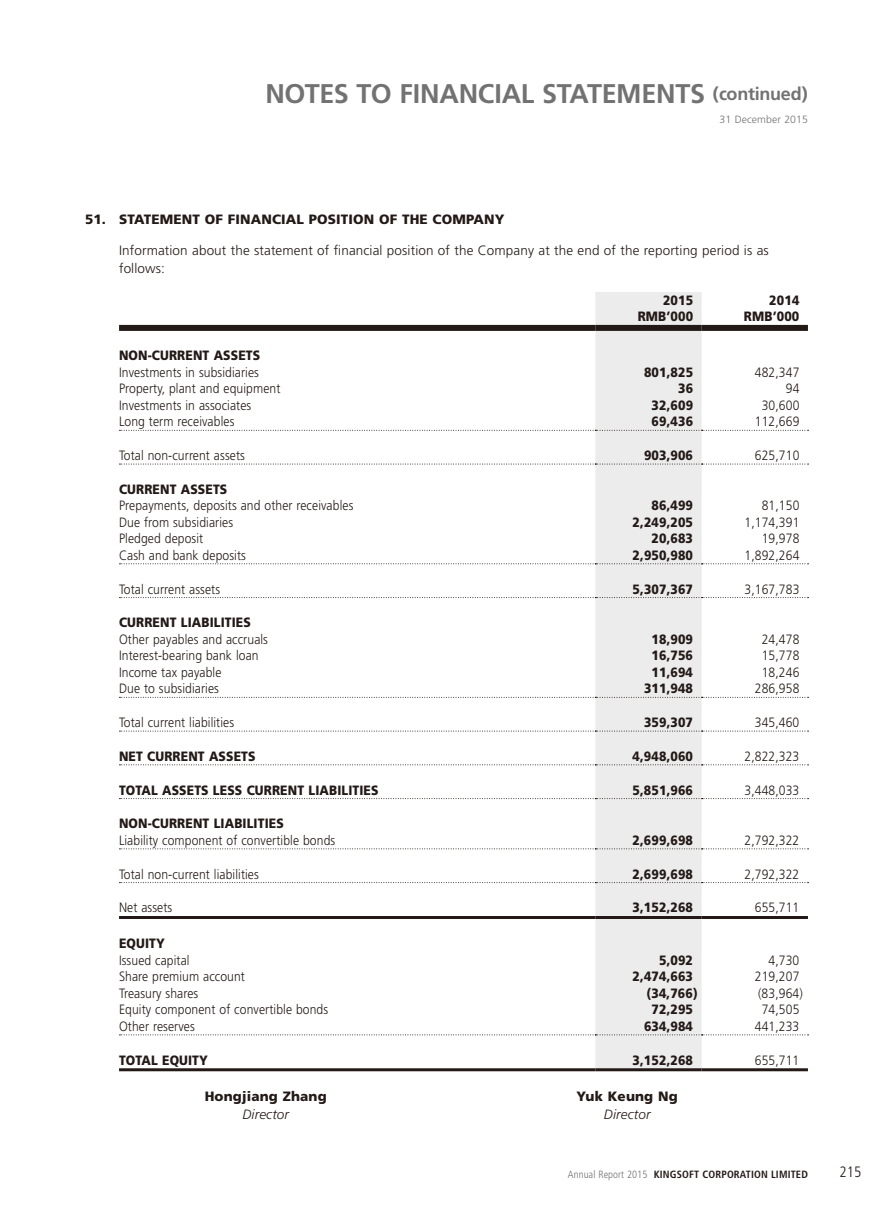
<style>
.page{position:relative;width:893px;height:1212px;background:#fff}
.page>*{position:absolute;margin:0;border:0;box-sizing:border-box;transform-origin:0 0}
.t1{font:700 27px "Frutiger";letter-spacing:-.01em;color:#727272}
.t2{font:300 condensed 15px "Frutiger";color:#231916}
.t3{font:300 13.5px "Frutiger";letter-spacing:.01em;color:#231916;scale:.9 1}
.t4{font:900 13.5px "Frutiger";letter-spacing:.01em;color:#231916;scale:.9 1}
.t5{font:300 13.5px/18px "Frutiger";letter-spacing:.01em;color:#231916}
.t6{font:900 13.5px "Frutiger";letter-spacing:.01em;color:#231916}
.t7{font:italic 300 13.5px "Frutiger";letter-spacing:.01em;color:#231916}
.t8{font:700 condensed 10.5px "Frutiger";letter-spacing:.015em;color:#231916}
.t9{font:300 10.5px "Frutiger";letter-spacing:.01em;color:#727272}
.s1{font-size:18px}
.s2{font-weight:300;color:#727272}
</style>
<div class="page">
<div style="left:595px;top:292px;width:107px;height:776px;background:#ececec"></div>
<div style="left:119px;top:325px;width:476px;height:6px;background:#231916"></div>
<div style="left:595px;top:325px;width:107px;height:6px;background:#231916"></div>
<div style="left:702px;top:325px;width:106px;height:6px;background:#231916"></div>
<svg style="left:119px;top:430px;width:689px;height:1px"></svg>
<svg style="left:119px;top:464px;width:689px;height:1px"></svg>
<svg style="left:119px;top:563px;width:689px;height:1px"></svg>
<svg style="left:119px;top:597px;width:689px;height:1px"></svg>
<svg style="left:119px;top:697px;width:689px;height:1px"></svg>
<svg style="left:119px;top:731px;width:689px;height:1px"></svg>
<svg style="left:119px;top:764px;width:689px;height:1px"></svg>
<svg style="left:119px;top:798px;width:689px;height:1px"></svg>
<svg style="left:119px;top:848px;width:689px;height:1px"></svg>
<svg style="left:119px;top:882px;width:689px;height:1px"></svg>
<hr style="left:119px;top:916px;width:476px;height:3px;background:#231916">
<hr style="left:595px;top:916px;width:107px;height:3px;background:#231916">
<hr style="left:702px;top:916px;width:106px;height:3px;background:#231916">
<svg style="left:119px;top:1034px;width:689px;height:1px"></svg>
<hr style="left:119px;top:1068px;width:476px;height:3px;background:#231916">
<hr style="left:595px;top:1068px;width:107px;height:3px;background:#231916">
<hr style="left:702px;top:1068px;width:106px;height:3px;background:#231916">
<h1 class="t1" style="left:265px;top:78px;width:544px">NOTES TO FINANCIAL STATEMENTS <span class="s1">(continued)</span></h1>
<p class="t9" style="left:720px;top:113px;width:90px">31 December 2015</p>
<p class="t6" style="left:85px;top:211px;width:421px">51. STATEMENT OF FINANCIAL POSITION OF THE COMPANY</p>
<p class="t5" style="left:119px;top:241px;width:651px">Information about the statement of financial position of the Company at the end of the reporting period is as follows:</p>
<p class="t4" style="left:663px;top:292px;width:35px">2015</p>
<p class="t4" style="left:769px;top:292px;width:35px">2014</p>
<p class="t4" style="left:638px;top:308px;width:63px">RMB’000</p>
<p class="t4" style="left:744px;top:308px;width:63px">RMB’000</p>
<p class="t4" style="left:119px;top:347px;width:158px">NON-CURRENT ASSETS</p>
<p class="t3" style="left:119px;top:365px;width:157px">Investments in subsidiaries</p>
<p class="t4" style="left:644px;top:364px;width:56px">801,825</p>
<p class="t3" style="left:755px;top:365px;width:51px">482,347</p>
<p class="t3" style="left:119px;top:381px;width:181px">Property, plant and equipment</p>
<p class="t4" style="left:678px;top:380px;width:18px">36</p>
<p class="t3" style="left:786px;top:381px;width:17px">94</p>
<p class="t3" style="left:119px;top:398px;width:148px">Investments in associates</p>
<p class="t4" style="left:652px;top:397px;width:48px">32,609</p>
<p class="t3" style="left:762px;top:398px;width:43px">30,600</p>
<p class="t3" style="left:119px;top:414px;width:130px">Long term receivables</p>
<p class="t4" style="left:652px;top:413px;width:48px">69,436</p>
<p class="t3" style="left:755px;top:414px;width:51px">112,669</p>
<p class="t3" style="left:119px;top:448px;width:141px">Total non-current assets</p>
<p class="t4" style="left:644px;top:447px;width:56px">903,906</p>
<p class="t3" style="left:755px;top:448px;width:51px">625,710</p>
<p class="t4" style="left:119px;top:481px;width:122px">CURRENT ASSETS</p>
<p class="t3" style="left:119px;top:498px;width:262px">Prepayments, deposits and other receivables</p>
<p class="t4" style="left:652px;top:497px;width:48px">86,499</p>
<p class="t3" style="left:762px;top:498px;width:43px">81,150</p>
<p class="t3" style="left:119px;top:515px;width:128px">Due from subsidiaries</p>
<p class="t4" style="left:633px;top:514px;width:69px">2,249,205</p>
<p class="t3" style="left:744px;top:515px;width:63px">1,174,391</p>
<p class="t3" style="left:119px;top:531px;width:95px">Pledged deposit</p>
<p class="t4" style="left:652px;top:530px;width:48px">20,683</p>
<p class="t3" style="left:762px;top:531px;width:43px">19,978</p>
<p class="t3" style="left:119px;top:547px;width:142px">Cash and bank deposits</p>
<p class="t4" style="left:633px;top:547px;width:69px">2,950,980</p>
<p class="t3" style="left:744px;top:547px;width:63px">1,892,264</p>
<p class="t3" style="left:119px;top:581px;width:114px">Total current assets</p>
<p class="t4" style="left:633px;top:581px;width:69px">5,307,367</p>
<p class="t3" style="left:744px;top:581px;width:63px">3,167,783</p>
<p class="t4" style="left:119px;top:614px;width:148px">CURRENT LIABILITIES</p>
<p class="t3" style="left:119px;top:631px;width:167px">Other payables and accruals</p>
<p class="t4" style="left:652px;top:631px;width:48px">18,909</p>
<p class="t3" style="left:762px;top:631px;width:43px">24,478</p>
<p class="t3" style="left:119px;top:648px;width:157px">Interest-bearing bank loan</p>
<p class="t4" style="left:652px;top:647px;width:48px">16,756</p>
<p class="t3" style="left:762px;top:648px;width:43px">15,778</p>
<p class="t3" style="left:119px;top:664px;width:115px">Income tax payable</p>
<p class="t4" style="left:652px;top:664px;width:48px">11,694</p>
<p class="t3" style="left:762px;top:664px;width:43px">18,246</p>
<p class="t3" style="left:119px;top:681px;width:112px">Due to subsidiaries</p>
<p class="t4" style="left:644px;top:680px;width:56px">311,948</p>
<p class="t3" style="left:755px;top:681px;width:51px">286,958</p>
<p class="t3" style="left:119px;top:715px;width:129px">Total current liabilities</p>
<p class="t4" style="left:644px;top:714px;width:56px">359,307</p>
<p class="t3" style="left:755px;top:715px;width:51px">345,460</p>
<p class="t4" style="left:119px;top:748px;width:153px">NET CURRENT ASSETS</p>
<p class="t4" style="left:633px;top:748px;width:69px">4,948,060</p>
<p class="t3" style="left:744px;top:748px;width:63px">2,822,323</p>
<p class="t4" style="left:119px;top:782px;width:290px">TOTAL ASSETS LESS CURRENT LIABILITIES</p>
<p class="t4" style="left:633px;top:782px;width:69px">5,851,966</p>
<p class="t3" style="left:744px;top:782px;width:63px">3,448,033</p>
<p class="t4" style="left:119px;top:815px;width:185px">NON-CURRENT LIABILITIES</p>
<p class="t3" style="left:119px;top:832px;width:242px">Liability component of convertible bonds</p>
<p class="t4" style="left:633px;top:832px;width:69px">2,699,698</p>
<p class="t3" style="left:744px;top:832px;width:63px">2,792,322</p>
<p class="t3" style="left:119px;top:866px;width:157px">Total non-current liabilities</p>
<p class="t4" style="left:633px;top:866px;width:69px">2,699,698</p>
<p class="t3" style="left:744px;top:866px;width:63px">2,792,322</p>
<p class="t3" style="left:119px;top:900px;width:61px">Net assets</p>
<p class="t4" style="left:633px;top:899px;width:69px">3,152,268</p>
<p class="t3" style="left:755px;top:900px;width:51px">655,711</p>
<p class="t4" style="left:119px;top:935px;width:52px">EQUITY</p>
<p class="t3" style="left:119px;top:952px;width:80px">Issued capital</p>
<p class="t4" style="left:659px;top:952px;width:39px">5,092</p>
<p class="t3" style="left:768px;top:952px;width:36px">4,730</p>
<p class="t3" style="left:119px;top:969px;width:141px">Share premium account</p>
<p class="t4" style="left:633px;top:968px;width:69px">2,474,663</p>
<p class="t3" style="left:755px;top:969px;width:51px">219,207</p>
<p class="t3" style="left:119px;top:985px;width:90px">Treasury shares</p>
<p class="t4" style="left:647px;top:985px;width:58px">(34,766)</p>
<p class="t3" style="left:758px;top:985px;width:51px">(83,964)</p>
<p class="t3" style="left:119px;top:1002px;width:234px">Equity component of convertible bonds</p>
<p class="t4" style="left:652px;top:1001px;width:48px">72,295</p>
<p class="t3" style="left:762px;top:1002px;width:43px">74,505</p>
<p class="t3" style="left:119px;top:1018px;width:86px">Other reserves</p>
<p class="t4" style="left:644px;top:1018px;width:56px">634,984</p>
<p class="t3" style="left:755px;top:1018px;width:51px">441,233</p>
<p class="t4" style="left:119px;top:1052px;width:100px">TOTAL EQUITY</p>
<p class="t4" style="left:633px;top:1052px;width:69px">3,152,268</p>
<p class="t3" style="left:755px;top:1052px;width:51px">655,711</p>
<p class="t6" style="left:205px;top:1088px;width:124px">Hongjiang Zhang</p>
<p class="t6" style="left:577px;top:1088px;width:103px">Yuk Keung Ng</p>
<p class="t7" style="left:242px;top:1107px;width:48px">Director</p>
<p class="t7" style="left:604px;top:1107px;width:48px">Director</p>
<p class="t8" style="left:568px;top:1168px;width:241px"><span class="s2">Annual Report 2015</span> KINGSOFT CORPORATION LIMITED</p>
<p class="t2" style="left:839px;top:1164px;width:23px">215</p>
</div>
